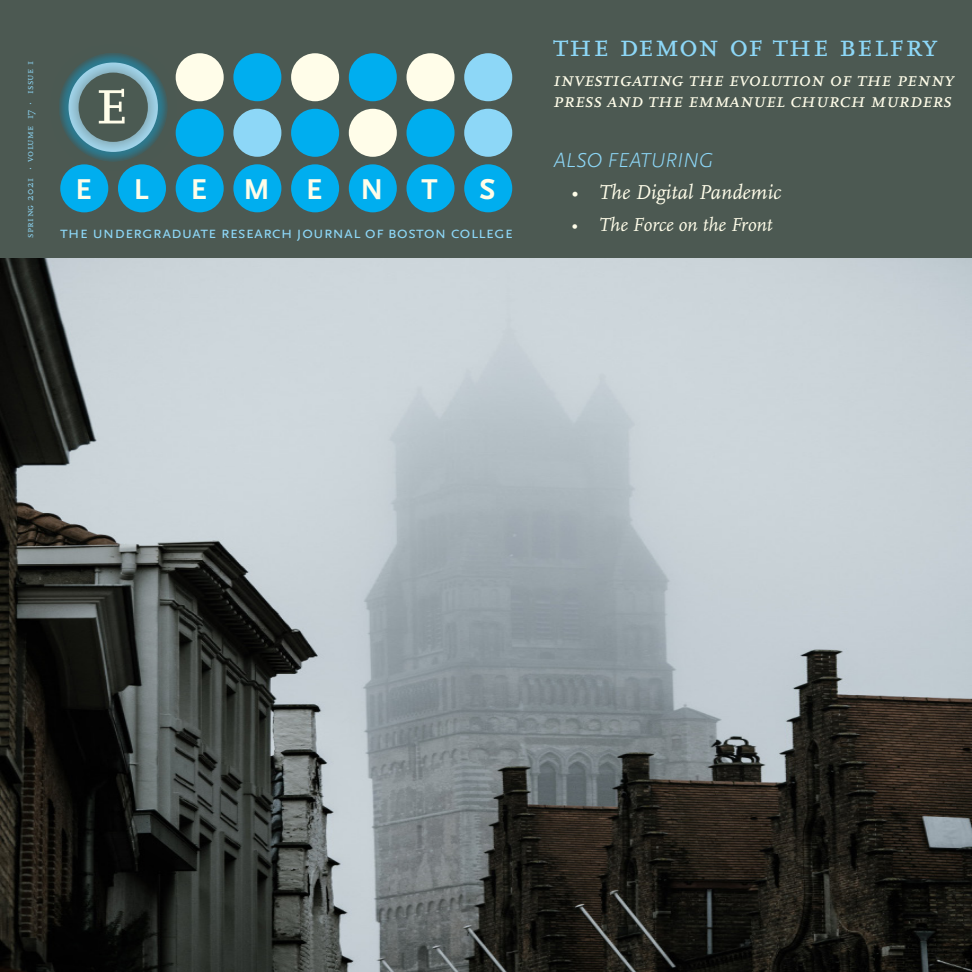
<style>
.page{position:relative;width:972px;height:972px;background:#4c5952}
.page>*{position:absolute;margin:0;border:0;box-sizing:border-box;transform-origin:0 0}
.t1{font:72px "Scala OT";color:#fffde9}
.t2{font:33px "Scala OT";letter-spacing:.025em;color:#8dd7f7}
.t3{font:700 30px "Scala Sans OT";color:#fffde9}
.t4{font:italic 21px/21px "Scala OT";color:#fffde9}
.t5{font:italic 300 21px "Scala Sans OT";color:#8dd7f7}
.t6{font:italic 19.5px "Scala OT";color:#fffde9}
.t7{font:17.25px "Scala Sans OT";color:#8dd7f7}
.t8{font:10.5px "Scala OT";letter-spacing:.035em;color:#8dd7f7}
</style>
<div class="page">
<img style="left:0;top:258px;width:972px;height:714px">
<div style="left:59px;top:53px;width:109px;height:108px;background:#4b5a52;opacity:.75"></div>
<div style="left:79px;top:73px;width:69px;height:69px;background:#4b5a52;border-radius:50%"></div>
<div style="left:176px;top:53px;width:48px;height:48px;background:#fffde9;border-radius:50%"></div>
<div style="left:233px;top:53px;width:48px;height:48px;background:#00aeef;border-radius:50%"></div>
<div style="left:291px;top:53px;width:48px;height:48px;background:#fffde9;border-radius:50%"></div>
<div style="left:349px;top:53px;width:48px;height:48px;background:#00aeef;border-radius:50%"></div>
<div style="left:407px;top:53px;width:48px;height:48px;background:#fffde9;border-radius:50%"></div>
<div style="left:464px;top:53px;width:48px;height:48px;background:#8dd7f7;border-radius:50%"></div>
<div style="left:176px;top:109px;width:48px;height:48px;background:#00aeef;border-radius:50%"></div>
<div style="left:233px;top:109px;width:48px;height:48px;background:#8dd7f7;border-radius:50%"></div>
<div style="left:291px;top:109px;width:48px;height:48px;background:#00aeef;border-radius:50%"></div>
<div style="left:349px;top:109px;width:48px;height:48px;background:#fffde9;border-radius:50%"></div>
<div style="left:407px;top:109px;width:48px;height:48px;background:#00aeef;border-radius:50%"></div>
<div style="left:464px;top:109px;width:48px;height:48px;background:#8dd7f7;border-radius:50%"></div>
<div style="left:176px;top:164px;width:48px;height:48px;background:#00aeef;border-radius:50%"></div>
<div style="left:233px;top:164px;width:48px;height:48px;background:#00aeef;border-radius:50%"></div>
<div style="left:291px;top:164px;width:48px;height:48px;background:#00aeef;border-radius:50%"></div>
<div style="left:349px;top:164px;width:48px;height:48px;background:#00aeef;border-radius:50%"></div>
<div style="left:407px;top:164px;width:48px;height:48px;background:#00aeef;border-radius:50%"></div>
<div style="left:464px;top:164px;width:48px;height:48px;background:#00aeef;border-radius:50%"></div>
<div style="left:60px;top:164px;width:48px;height:48px;background:#00aeef;border-radius:50%"></div>
<div style="left:118px;top:164px;width:48px;height:48px;background:#00aeef;border-radius:50%"></div>
<p class="t8" style="left:24px;top:238px;width:178px;rotate:-90deg">spring 2021 · volume 17 · issue 1</p>
<h1 class="t1" style="left:94px;top:61px;width:36px">e</h1>
<h3 class="t3" style="left:75px;top:172px;width:18px">E</h3>
<h3 class="t3" style="left:134px;top:172px;width:16px">L</h3>
<h3 class="t3" style="left:191px;top:172px;width:133px">EME</h3>
<h3 class="t3" style="left:361px;top:172px;width:24px">N</h3>
<h3 class="t3" style="left:422px;top:172px;width:18px">T</h3>
<h3 class="t3" style="left:479px;top:172px;width:18px">S</h3>
<p class="t7" style="left:60px;top:223px;width:454px">the undergraduate research journal of boston college</p>
<h2 class="t2" style="left:554px;top:27px;width:386px">the demon of the belfry</h2>
<p class="t4" style="left:554px;top:69px;width:402px">investigating the evolution of the penny press and the emmanuel church murders</p>
<p class="t5" style="left:554px;top:149px;width:161px">ALSO FEATURING</p>
<p class="t4" style="left:572px;top:182px;width:211px">• The Digital Pandemic</p>
<p class="t6" style="left:572px;top:214px;width:203px">• The Force on the Front</p>
</div>
